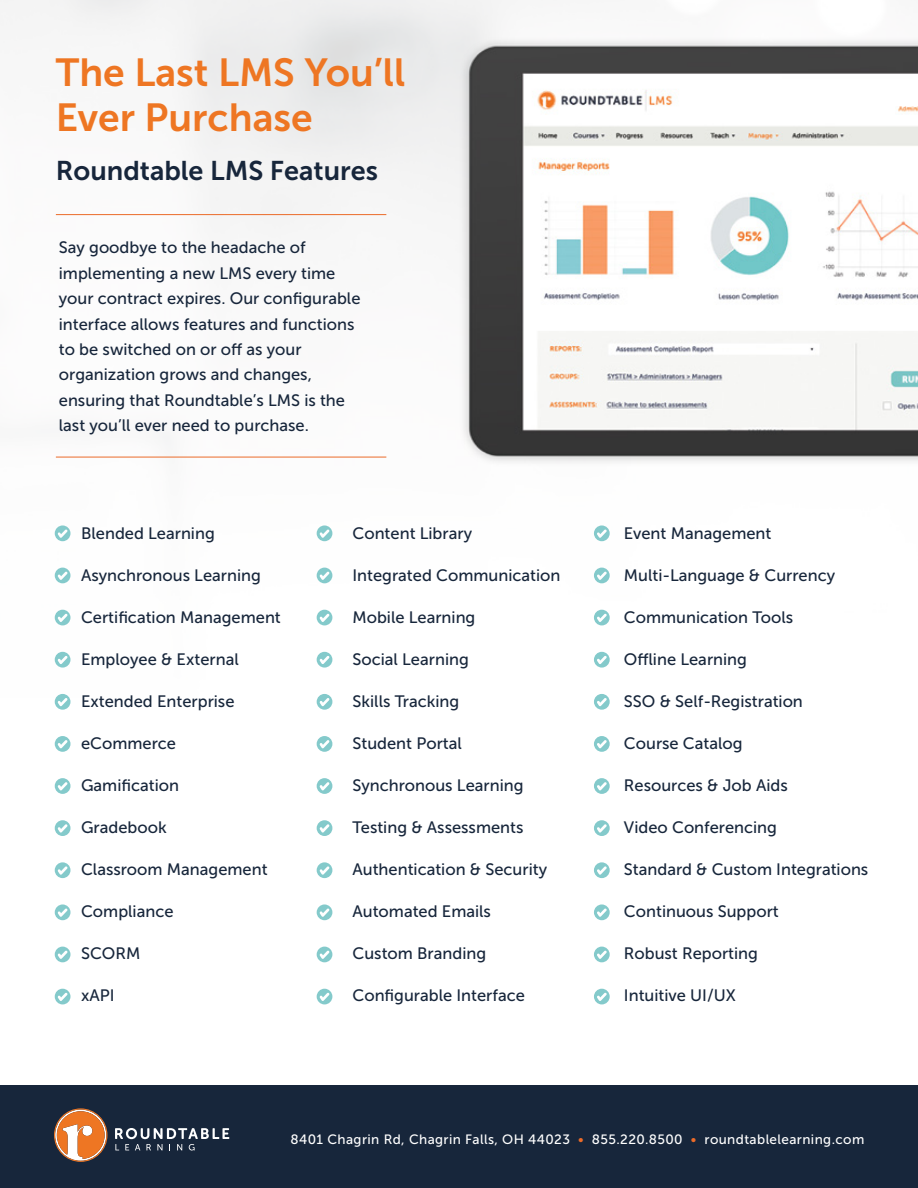
<style>
.page{position:relative;width:918px;height:1188px;background:#fff}
.page>*{position:absolute;margin:0;border:0;box-sizing:border-box;transform-origin:0 0}
.t1{font:39px/45px "Museo Sans 700";color:#ee7623}
.t2{font:27px "Museo Sans 700";color:#17263b}
.t3{font:16.5px/25.5px "Museo Sans 500";color:#17263b}
.t4{font:13.5px "Museo Sans 500";letter-spacing:.03em;color:#fff}
.s1{color:#eb6b29}
</style>
<div class="page">
<div style="left:0;top:1085px;width:918px;height:103px;background:#17263b"></div>
<svg style="left:54px;top:1108px;width:53px;height:54px"></svg>
<svg style="left:115px;top:1128px;width:114px;height:23px"></svg>
<hr style="left:56px;top:214px;width:330px;height:1px;background:#eb6b29">
<hr style="left:56px;top:457px;width:330px;height:1px;background:#eb6b29">
<img style="left:414px;top:11px;width:504px;height:467px">
<svg style="left:55px;top:525px;width:16px;height:16px"></svg>
<svg style="left:55px;top:568px;width:16px;height:15px"></svg>
<svg style="left:55px;top:610px;width:16px;height:15px"></svg>
<svg style="left:55px;top:652px;width:16px;height:16px"></svg>
<svg style="left:55px;top:820px;width:16px;height:16px"></svg>
<svg style="left:55px;top:694px;width:16px;height:16px"></svg>
<svg style="left:55px;top:862px;width:16px;height:16px"></svg>
<svg style="left:55px;top:736px;width:16px;height:16px"></svg>
<svg style="left:55px;top:904px;width:16px;height:16px"></svg>
<svg style="left:55px;top:778px;width:16px;height:16px"></svg>
<svg style="left:55px;top:947px;width:16px;height:15px"></svg>
<svg style="left:55px;top:989px;width:16px;height:15px"></svg>
<svg style="left:317px;top:525px;width:15px;height:16px"></svg>
<svg style="left:317px;top:568px;width:15px;height:15px"></svg>
<svg style="left:317px;top:610px;width:15px;height:15px"></svg>
<svg style="left:317px;top:652px;width:15px;height:16px"></svg>
<svg style="left:317px;top:820px;width:15px;height:16px"></svg>
<svg style="left:317px;top:694px;width:15px;height:16px"></svg>
<svg style="left:317px;top:862px;width:15px;height:16px"></svg>
<svg style="left:317px;top:736px;width:15px;height:16px"></svg>
<svg style="left:317px;top:904px;width:15px;height:16px"></svg>
<svg style="left:317px;top:778px;width:15px;height:16px"></svg>
<svg style="left:317px;top:947px;width:15px;height:15px"></svg>
<svg style="left:317px;top:989px;width:15px;height:15px"></svg>
<svg style="left:594px;top:525px;width:16px;height:16px"></svg>
<svg style="left:594px;top:568px;width:16px;height:15px"></svg>
<svg style="left:594px;top:610px;width:16px;height:15px"></svg>
<svg style="left:594px;top:652px;width:16px;height:16px"></svg>
<svg style="left:594px;top:820px;width:16px;height:16px"></svg>
<svg style="left:594px;top:694px;width:16px;height:16px"></svg>
<svg style="left:594px;top:862px;width:16px;height:16px"></svg>
<svg style="left:594px;top:736px;width:16px;height:16px"></svg>
<svg style="left:594px;top:904px;width:16px;height:16px"></svg>
<svg style="left:594px;top:778px;width:16px;height:16px"></svg>
<svg style="left:594px;top:947px;width:16px;height:15px"></svg>
<svg style="left:594px;top:989px;width:16px;height:15px"></svg>
<h1 class="t1" style="left:56px;top:50px;width:351px">The Last LMS You’ll<br>Ever Purchase</h1>
<h2 class="t2" style="left:56px;top:156px;width:324px">Roundtable LMS Features</h2>
<p class="t3" style="left:59px;top:235px;width:303px">Say goodbye to the headache of implementing a new LMS every time your contract expires. Our configurable interface allows features and functions to be switched on or off as your organization grows and changes, ensuring that Roundtable’s LMS is the last you’ll ever need to purchase.</p>
<p class="t3" style="left:81px;top:521px;width:135px">Blended Learning</p>
<p class="t3" style="left:81px;top:563px;width:181px">Asynchronous Learning</p>
<p class="t3" style="left:81px;top:605px;width:201px">Certification Management</p>
<p class="t3" style="left:81px;top:647px;width:159px">Employee &amp; External</p>
<p class="t3" style="left:81px;top:689px;width:155px">Extended Enterprise</p>
<p class="t3" style="left:81px;top:731px;width:97px">eCommerce</p>
<p class="t3" style="left:81px;top:773px;width:100px">Gamification</p>
<p class="t3" style="left:81px;top:815px;width:87px">Gradebook</p>
<p class="t3" style="left:81px;top:857px;width:188px">Classroom Management</p>
<p class="t3" style="left:81px;top:899px;width:94px">Compliance</p>
<p class="t3" style="left:81px;top:941px;width:61px">SCORM</p>
<p class="t3" style="left:81px;top:983px;width:35px">xAPI</p>
<p class="t3" style="left:353px;top:521px;width:121px">Content Library</p>
<p class="t3" style="left:353px;top:563px;width:209px">Integrated Communication</p>
<p class="t3" style="left:353px;top:605px;width:124px">Mobile Learning</p>
<p class="t3" style="left:353px;top:647px;width:118px">Social Learning</p>
<p class="t3" style="left:353px;top:689px;width:108px">Skills Tracking</p>
<p class="t3" style="left:353px;top:731px;width:111px">Student Portal</p>
<p class="t3" style="left:353px;top:773px;width:173px">Synchronous Learning</p>
<p class="t3" style="left:353px;top:815px;width:172px">Testing &amp; Assessments</p>
<p class="t3" style="left:353px;top:857px;width:196px">Authentication &amp; Security</p>
<p class="t3" style="left:353px;top:899px;width:140px">Automated Emails</p>
<p class="t3" style="left:353px;top:941px;width:135px">Custom Branding</p>
<p class="t3" style="left:353px;top:983px;width:174px">Configurable Interface</p>
<p class="t3" style="left:624px;top:521px;width:149px">Event Management</p>
<p class="t3" style="left:624px;top:563px;width:213px">Multi-Language &amp; Currency</p>
<p class="t3" style="left:624px;top:605px;width:171px">Communication Tools</p>
<p class="t3" style="left:624px;top:647px;width:125px">Offline Learning</p>
<p class="t3" style="left:624px;top:689px;width:180px">SSO &amp; Self-Registration</p>
<p class="t3" style="left:624px;top:731px;width:120px">Course Catalog</p>
<p class="t3" style="left:624px;top:773px;width:165px">Resources &amp; Job Aids</p>
<p class="t3" style="left:624px;top:815px;width:155px">Video Conferencing</p>
<p class="t3" style="left:624px;top:857px;width:246px">Standard &amp; Custom Integrations</p>
<p class="t3" style="left:624px;top:899px;width:156px">Continuous Support</p>
<p class="t3" style="left:624px;top:941px;width:136px">Robust Reporting</p>
<p class="t3" style="left:624px;top:983px;width:113px">Intuitive UI/UX</p>
<p class="t4" style="left:291px;top:1132px;width:575px">8401 Chagrin Rd, Chagrin Falls, OH 44023 <span class="s1">•</span> 855.220.8500 <span class="s1">•</span> roundtablelearning.com</p>
</div>
